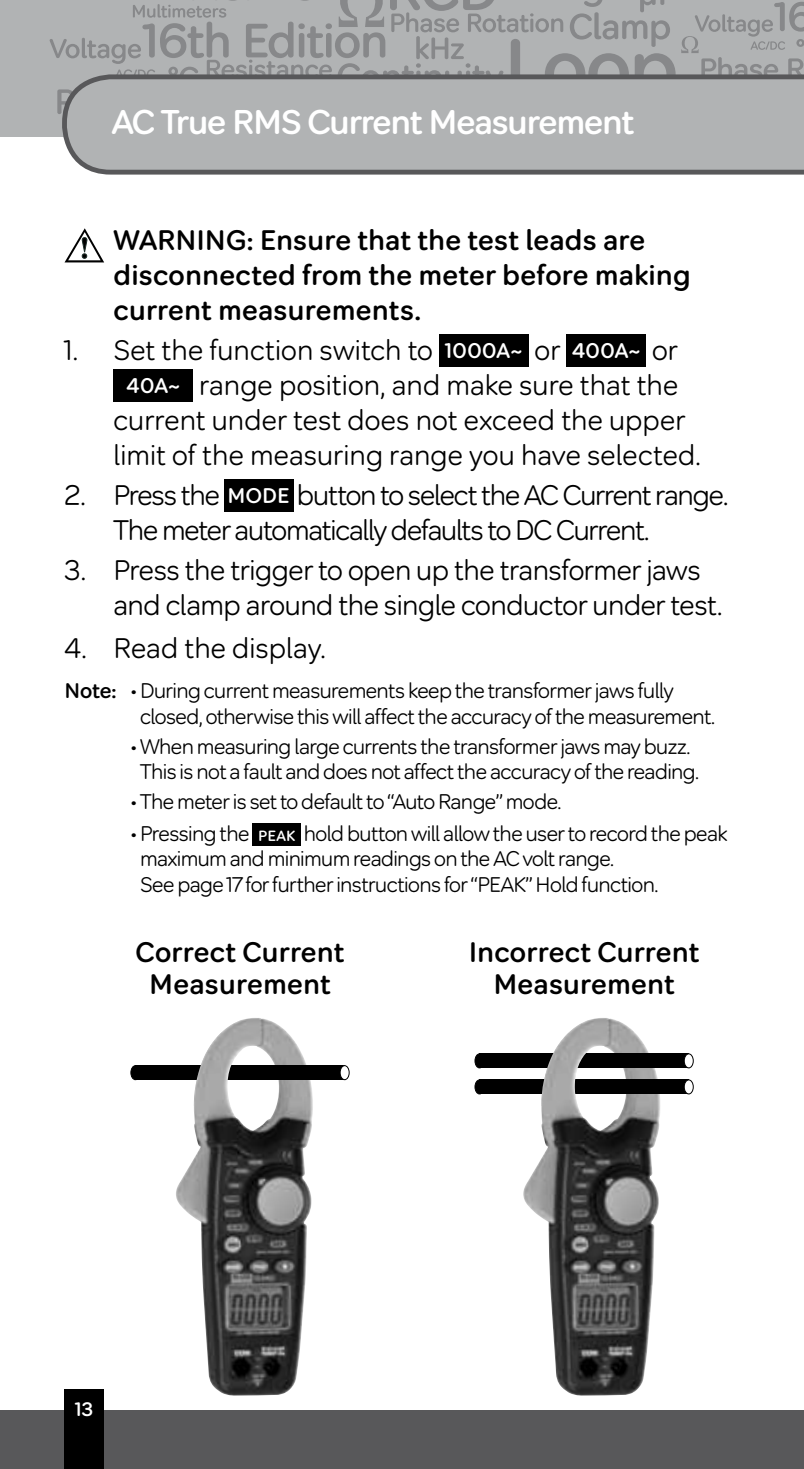
<style>
.page{position:relative;width:804px;height:1469px;background:#fff}
.page>*{position:absolute;margin:0;border:0;box-sizing:border-box;transform-origin:0 0}
.t1{font:700 33.95px "Abbey";letter-spacing:-.04em;color:#fff}
.t2{font:28px/35px "Abbey";letter-spacing:-.01em;color:#000}
.t3{font:700 28px/35px "Abbey";letter-spacing:.005em;color:#000;text-align:center}
.t4{font:28px/35px "Abbey";letter-spacing:-.04em;color:#000}
.t5{font:21px/25.2px "Abbey";letter-spacing:-.025em;color:#000}
.t6{font:700 19.25px "Abbey";color:#fff}
.s1{font-weight:700;font-size:21px;color:#fff}
.s2{font-weight:700}
.s3{font-weight:700;font-size:14.7px;color:#fff}
</style>
<div class="page">
<img style="left:523px;top:1018px;width:137px;height:377px">
<img style="left:176px;top:1018px;width:137px;height:377px">
<div style="left:0;top:0;width:804px;height:137px;background:#b1b3b4"></div>
<svg style="left:50px;top:0;width:625px;height:114px"></svg>
<svg style="left:681px;top:2px;width:123px;height:70px"></svg>
<svg style="left:60px;top:72px;width:744px;height:103px"></svg>
<div style="left:0;top:1410px;width:804px;height:58px;background:#58585a"></div>
<div style="left:439px;top:334px;width:89px;height:33px;background:#000"></div>
<div style="left:566px;top:334px;width:80px;height:33px;background:#000"></div>
<div style="left:113px;top:369px;width:80px;height:33px;background:#000"></div>
<div style="left:224px;top:479px;width:69px;height:33px;background:#000"></div>
<div style="left:252px;top:823px;width:49px;height:23px;background:#000"></div>
<svg style="left:137px;top:1065px;width:206px;height:15px;background:#1a1a1a"></svg>
<div style="left:340px;top:1065px;width:9px;height:14px;background:#fff;border-radius:50%"></div>
<div style="left:340px;top:1065px;width:9px;height:15px;border:1px solid #000;border-radius:50%"></div>
<div style="left:131px;top:1065px;width:9px;height:14px;background:#000;border-radius:50%"></div>
<div style="left:130px;top:1065px;width:10px;height:15px;border:1px solid #000;border-radius:50%"></div>
<div style="left:479px;top:1053px;width:209px;height:15px;background:#000"></div>
<div style="left:684px;top:1053px;width:9px;height:14px;background:#fff;border-radius:50%"></div>
<div style="left:683px;top:1053px;width:10px;height:15px;border:1px solid #000;border-radius:50%"></div>
<div style="left:475px;top:1053px;width:9px;height:14px;background:#000;border-radius:50%"></div>
<div style="left:474px;top:1053px;width:10px;height:15px;border:1px solid #000;border-radius:50%"></div>
<svg style="left:481px;top:1079px;width:205px;height:15px;background:#1b1b1b"></svg>
<div style="left:684px;top:1079px;width:9px;height:14px;background:#fff;border-radius:50%"></div>
<div style="left:683px;top:1079px;width:10px;height:15px;border:1px solid #000;border-radius:50%"></div>
<div style="left:475px;top:1079px;width:9px;height:14px;background:#000;border-radius:50%"></div>
<div style="left:474px;top:1079px;width:10px;height:15px;border:1px solid #000;border-radius:50%"></div>
<svg style="left:65px;top:228px;width:39px;height:34px"></svg>
<img style="left:210px;top:1024px;width:22px;height:22px">
<img style="left:547px;top:1026px;width:29px;height:43px">
<div style="left:64px;top:1389px;width:40px;height:79px;background:#000"></div>
<h1 class="t1" style="left:112px;top:102px;width:524px">AC True RMS Current Measurement</h1>
<h2 class="t3" style="left:113px;top:222px;width:579px;text-align:left">WARNING: Ensure that the test leads are disconnected from the meter before making current measurements.</h2>
<h2 class="t2" style="left:64px;top:332px;width:614px">1. Set the function switch to <span class="s1">1000A~</span> or <span class="s1">400A~</span> or</h2>
<h2 class="t2" style="left:127px;top:367px;width:553px"><span class="s1">40A~</span> range position, and make sure that the</h2>
<h2 class="t2" style="left:113px;top:402px;width:573px">current under test does not exceed the upper</h2>
<h2 class="t2" style="left:113px;top:437px;width:589px">limit of the measuring range you have selected.</h2>
<h2 class="t4" style="left:113px;top:477px;width:616px;text-indent:-49px">2. Press the <span class="s1">MODE</span> button to select the AC Current range.<br>The meter automatically defaults to DC Current.</h2>
<h2 class="t2" style="left:113px;top:552px;width:610px;text-indent:-49px">3. Press the trigger to open up the transformer jaws and clamp around the single conductor under test.</h2>
<h2 class="t2" style="left:64px;top:631px;width:263px">4. Read the display.</h2>
<p class="t5" style="left:140px;top:678px;width:576px;text-indent:-75px"><span class="s2">Note: •</span> During current measurements keep the transformer jaws fully closed, otherwise this will affect the accuracy of the measurement.</p>
<p class="t5" style="left:131px;top:733px;width:569px;text-align:center"><span class="s2">•</span> When measuring large currents the transformer jaws may buzz.<br>This is not a fault and does not affect the accuracy of the reading.</p>
<p class="t5" style="left:131px;top:789px;width:432px"><span class="s2">•</span> The meter is set to default to “Auto Range” mode.</p>
<p class="t5" style="left:140px;top:821px;width:589px;text-indent:-9px"><span class="s2">•</span> Pressing the <span class="s3">PEAK</span> hold button will allow the user to record the peak maximum and minimum readings on the AC volt range.<br>See page 17 for further instructions for “PEAK” Hold function.</p>
<h2 class="t3" style="left:135px;top:936px;width:211px;line-height:31.5px">Correct Current<br>Measurement</h2>
<h2 class="t3" style="left:468px;top:936px;width:232px;line-height:31.5px">Incorrect Current<br>Measurement</h2>
<p class="t6" style="left:75px;top:1397px;width:19px">13</p>
</div>
